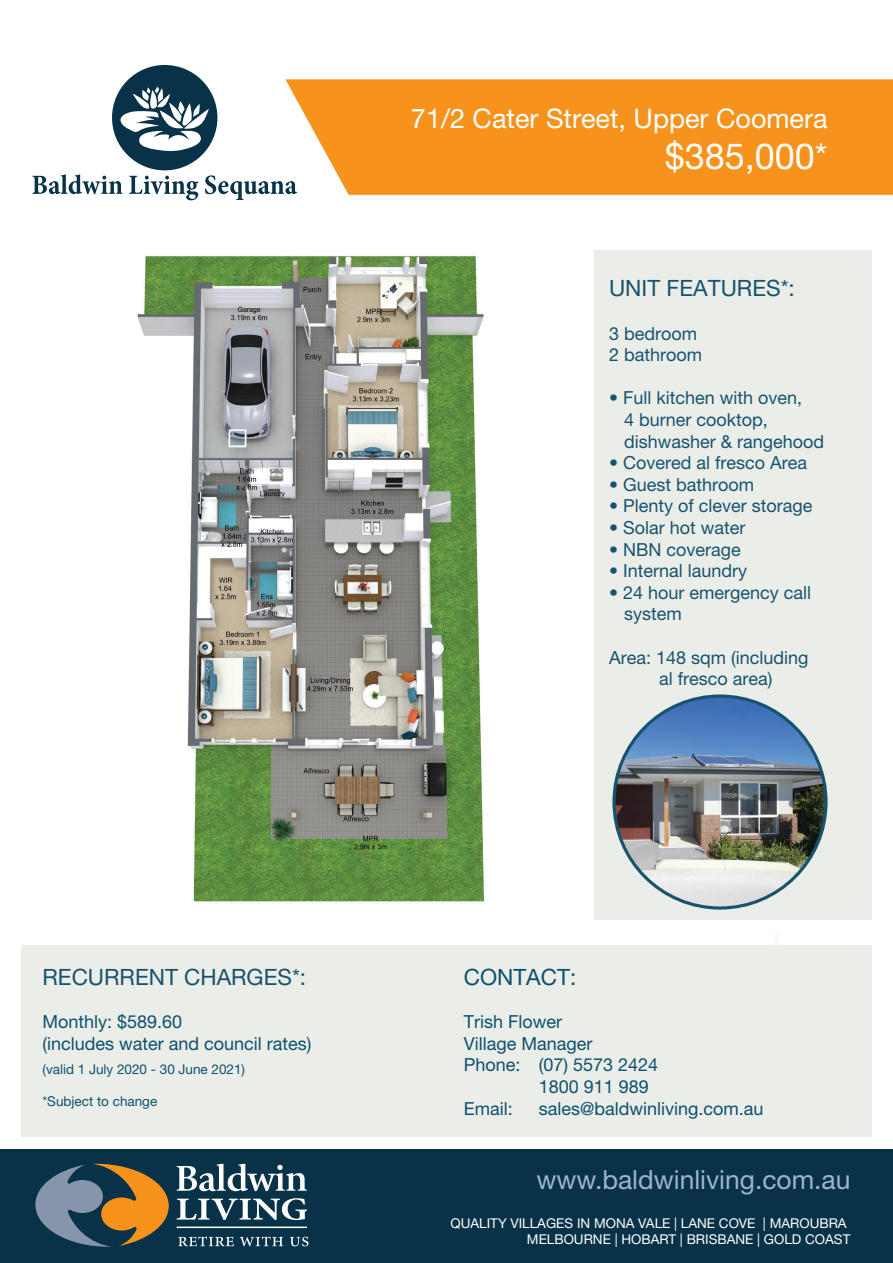
<style>
.page{position:relative;width:893px;height:1263px;background:#fff}
.page>*{position:absolute;margin:0;border:0;box-sizing:border-box;transform-origin:0 0}
.t1{font:36px "Helvetica Neue LT Std";color:#fff}
.t2{font:27px "Helvetica Neue LT Std";color:#fff}
.t3{font:26.4px "Helvetica Neue LT Std";color:#a0b5c9}
.t4{font:22.5px "Helvetica Neue LT Std";color:#17536e}
.t5{font:22.5px "Helvetica Neue LT Std";color:#0d506e}
.t6{font:18px/21.6px "Helvetica Neue LT Std";color:#17536e}
.t7{font:18px/21.6px "Helvetica Neue LT Std";color:#0d506e}
.t8{font:13.5px/16.2px "Helvetica Neue LT Std";color:#fff;text-align:right}
.t9{font:13.5px "Helvetica Neue LT Std";color:#0d506e}
</style>
<div class="page">
<div style="left:297px;top:79px;width:596px;height:116px;background:#f7931d"></div>
<svg style="left:32px;top:65px;width:265px;height:135px"></svg>
<div style="left:0;top:1149px;width:893px;height:114px;background:#073248"></div>
<svg style="left:177px;top:1164px;width:130px;height:27px"></svg>
<svg style="left:35px;top:1164px;width:134px;height:83px"></svg>
<svg style="left:177px;top:1198px;width:130px;height:22px"></svg>
<svg style="left:178px;top:1236px;width:56px;height:10px"></svg>
<svg style="left:240px;top:1236px;width:43px;height:10px"></svg>
<svg style="left:290px;top:1237px;width:18px;height:9px"></svg>
<hr style="left:177px;top:1226px;width:130px;height:2px;background:#fff">
<div style="left:21px;top:945px;width:851px;height:192px;background:#ebeee8"></div>
<div style="left:594px;top:250px;width:278px;height:669px;background:#ebeee8"></div>
<img style="left:137px;top:255px;width:348px;height:647px">
<svg style="left:612px;top:694px;width:216px;height:215px;background:#34667e"></svg>
<img style="left:616px;top:698px;width:208px;height:208px;border-radius:104px">
<h2 class="t2" style="left:411px;top:102px;width:418px">71/2 Cater Street, Upper Coomera</h2>
<h1 class="t1" style="left:665px;top:135px;width:164px">$385,000*</h1>
<p class="t4" style="left:609px;top:275px;width:187px">UNIT FEATURES*:</p>
<p class="t6" style="left:609px;top:322px;width:95px">3 bedroom<br>2 bathroom</p>
<p class="t6" style="left:624px;top:387px;width:202px;text-indent:-15px">• Full kitchen with oven,<br>4 burner cooktop, dishwasher &amp; rangehood</p>
<p class="t6" style="left:609px;top:452px;width:199px">• Covered al fresco Area</p>
<p class="t6" style="left:609px;top:473px;width:147px">• Guest bathroom</p>
<p class="t6" style="left:609px;top:495px;width:205px">• Plenty of clever storage</p>
<p class="t6" style="left:609px;top:517px;width:138px">• Solar hot water</p>
<p class="t6" style="left:609px;top:538px;width:133px">• NBN coverage</p>
<p class="t6" style="left:609px;top:560px;width:140px">• Internal laundry</p>
<p class="t6" style="left:624px;top:581px;width:189px;text-indent:-15px">• 24 hour emergency call system</p>
<p class="t6" style="left:659px;top:646px;width:151px;text-indent:-50px">Area: 148 sqm (including al fresco area)</p>
<p class="t4" style="left:43px;top:963px;width:265px">RECURRENT CHARGES*:</p>
<p class="t7" style="left:43px;top:1011px;width:271px">Monthly: $589.60<br>(includes water and council rates)</p>
<p class="t9" style="left:43px;top:1061px;width:204px">(valid 1 July 2020 - 30 June 2021)</p>
<p class="t9" style="left:43px;top:1093px;width:116px">*Subject to change</p>
<p class="t5" style="left:464px;top:963px;width:114px">CONTACT:</p>
<p class="t7" style="left:464px;top:1011px;width:100px">Trish Flower</p>
<p class="t7" style="left:464px;top:1032px;width:130px">Village Manager</p>
<p class="t7" style="left:464px;top:1054px;width:196px">Phone: (07) 5573 2424</p>
<p class="t7" style="left:539px;top:1075px;width:112px">1800 911 989</p>
<p class="t7" style="left:464px;top:1097px;width:51px">Email:</p>
<p class="t7" style="left:539px;top:1097px;width:226px">sales@baldwinliving.com.au</p>
<h3 class="t3" style="left:536px;top:1163px;width:315px">www.baldwinliving.com.au</h3>
<p class="t8" style="left:450px;top:1215px;width:401px">QUALITY VILLAGES IN MONA VALE | LANE COVE | MAROUBRA<br>MELBOURNE | HOBART | BRISBANE | GOLD COAST</p>
</div>
